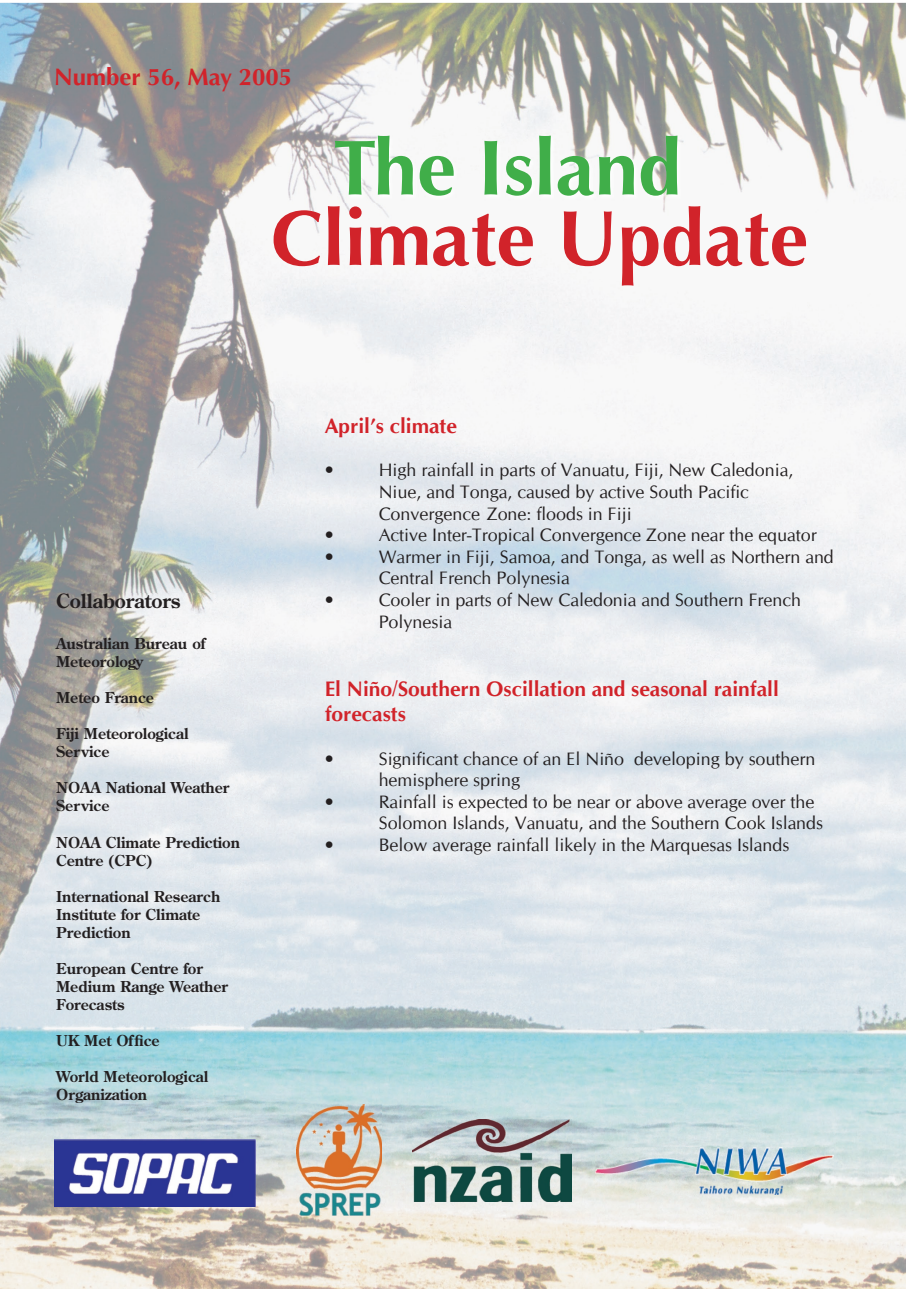
<style>
.page{position:relative;width:906px;height:1289px;background:#fff}
.page>*{position:absolute;margin:0;border:0;box-sizing:border-box;transform-origin:0 0}
.t1{font:700 78px "Optima";color:#d1232a}
.t2{font:700 78px "Optima";color:#40ae49}
.t3{font:700 24px "Optima";color:#d1232a}
.t4{font:700 21px/25.2px "CG Omega";color:#d1232a}
.t5{font:700 19.5px "Century Old Style Std";color:#231f20}
.t6{font:18px/21.6px "CG Omega";color:#231f20}
.t7{font:700 15px/18px "Century Old Style Std";color:#231f20}
</style>
<div class="page">
<img style="left:0;top:3px;width:906px;height:1285px">
<img style="left:332px;top:134px;width:351px;height:68px">
<img style="left:56px;top:594px;width:187px;height:511px">
<img style="left:595px;top:1147px;width:238px;height:47px">
<img style="left:412px;top:1119px;width:159px;height:82px">
<img style="left:297px;top:1104px;width:85px;height:111px">
<img style="left:54px;top:1139px;width:201px;height:67px">
<h2 class="t3" style="left:54px;top:63px;width:240px">Number 56, May 2005</h2>
<h1 class="t2" style="left:333px;top:122px;width:350px">The Island</h1>
<h1 class="t1" style="left:271px;top:193px;width:539px">Climate Update</h1>
<p class="t5" style="left:56px;top:588px;width:126px">Collaborators</p>
<p class="t7" style="left:56px;top:634px;width:151px">Australian Bureau of<br>Meteorology</p>
<p class="t7" style="left:56px;top:688px;width:99px">Meteo France</p>
<p class="t7" style="left:56px;top:724px;width:134px">Fiji Meteorological<br>Service</p>
<p class="t7" style="left:56px;top:778px;width:175px">NOAA National Weather<br>Service</p>
<p class="t7" style="left:56px;top:832px;width:185px">NOAA Climate Prediction<br>Centre (CPC)</p>
<p class="t7" style="left:56px;top:886px;width:166px">International Research<br>Institute for Climate<br>Prediction</p>
<p class="t7" style="left:56px;top:958px;width:173px">European Centre for<br>Medium Range Weather<br>Forecasts</p>
<p class="t7" style="left:56px;top:1030px;width:105px">UK Met Office</p>
<p class="t7" style="left:56px;top:1066px;width:154px">World Meteorological<br>Organization</p>
<p class="t4" style="left:325px;top:413px;width:134px">April’s climate</p>
<p class="t6" style="left:325px;top:459px;width:10px">•</p>
<p class="t6" style="left:379px;top:459px;width:416px">High rainfall in parts of Vanuatu, Fiji, New Caledonia,<br>Niue, and Tonga, caused by active South Pacific<br>Convergence Zone: floods in Fiji</p>
<p class="t6" style="left:325px;top:524px;width:10px">•</p>
<p class="t6" style="left:379px;top:524px;width:439px">Active Inter-Tropical Convergence Zone near the equator</p>
<p class="t6" style="left:325px;top:546px;width:10px">•</p>
<p class="t6" style="left:379px;top:546px;width:457px">Warmer in Fiji, Samoa, and Tonga, as well as Northern and<br>Central French Polynesia</p>
<p class="t6" style="left:325px;top:589px;width:10px">•</p>
<p class="t6" style="left:379px;top:589px;width:424px">Cooler in parts of New Caledonia and Southern French<br>Polynesia</p>
<p class="t4" style="left:325px;top:676px;width:455px">El Niño/Southern Oscillation and seasonal rainfall forecasts</p>
<p class="t6" style="left:325px;top:747px;width:10px">•</p>
<p class="t6" style="left:379px;top:747px;width:438px">Significant chance of an El Niño developing by southern hemisphere spring</p>
<p class="t6" style="left:325px;top:791px;width:10px">•</p>
<p class="t6" style="left:379px;top:791px;width:446px">Rainfall is expected to be near or above average over the<br>Solomon Islands, Vanuatu, and the Southern Cook Islands</p>
<p class="t6" style="left:325px;top:834px;width:10px">•</p>
<p class="t6" style="left:379px;top:834px;width:412px">Below average rainfall likely in the Marquesas Islands</p>
</div>
